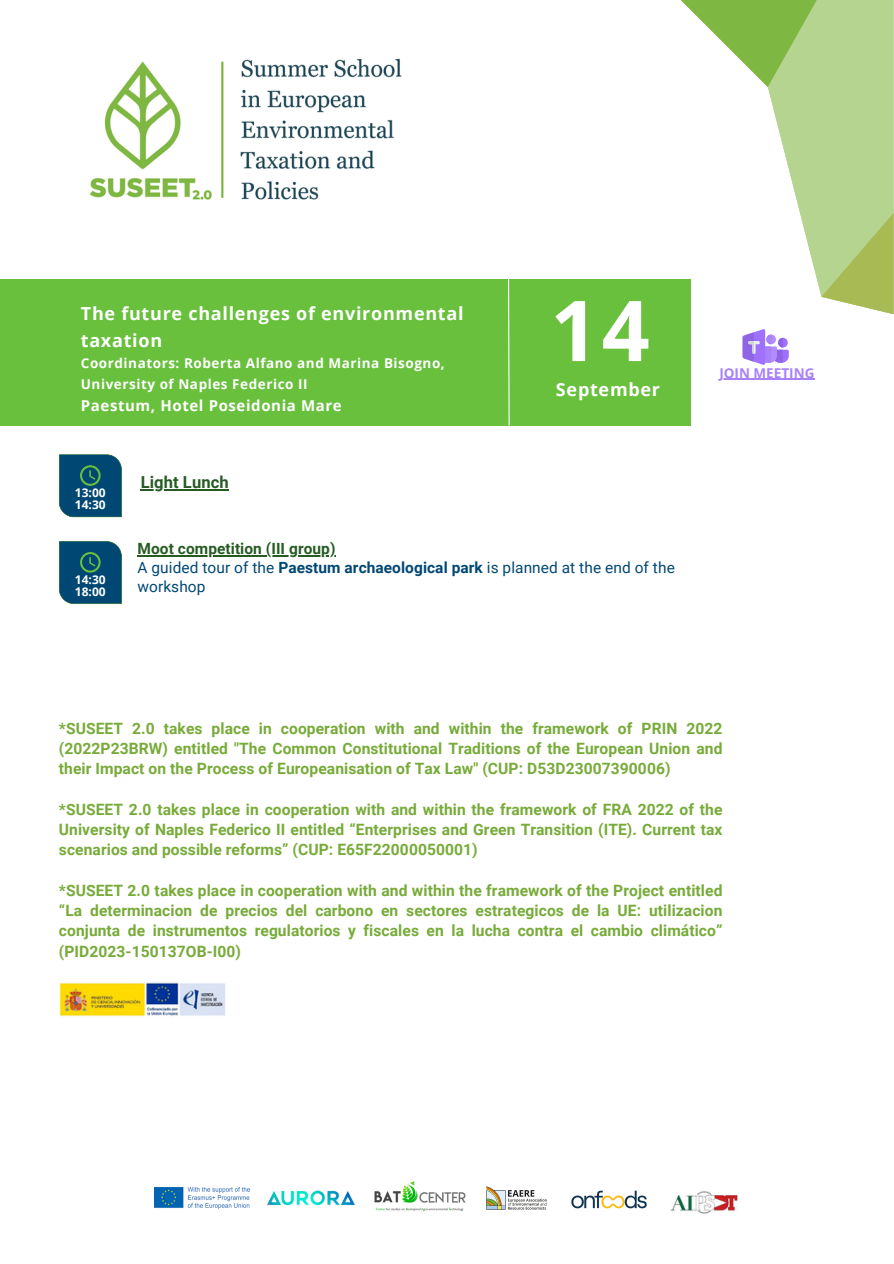
<style>
.page{position:relative;width:894px;height:1264px;background:#fff}
.page>*{position:absolute;margin:0;border:0;box-sizing:border-box;transform-origin:0 0}
.t1{font:700 84px "Open Sans";color:#fff}
.t2{font:700 18px/27px "Open Sans";letter-spacing:.04em;color:#fff}
.t3{font:700 16.5px "Roboto";letter-spacing:.005em;color:#265c23}
.t4{font:700 15.6px/20.2px "Roboto";letter-spacing:.005em;color:#77ab39;text-align:justify}
.t5{font:15.45px/19.2px "Roboto";letter-spacing:.005em;color:#004774}
.t6{font:700 15px "Open Sans";letter-spacing:.04em;color:#fff}
.t7{font:700 13.5px/20.2px "Open Sans";letter-spacing:.04em;color:#fff}
.t8{font:700 13.5px "Open Sans";color:#a981fa}
.t9{font:700 12px "Open Sans";color:#fff}
.s1{font-weight:700;color:#265c23}
.s2{font-weight:700}
</style>
<div class="page">
<svg style="left:680px;top:0;width:213px;height:314px"></svg>
<img style="left:89px;top:58px;width:313px;height:142px">
<div style="left:0;top:279px;width:690px;height:146px;background:#69c03d"></div>
<svg style="left:507px;top:279px;width:3px;height:147px"></svg>
<svg style="left:59px;top:454px;width:63px;height:63px;background:#0d5274"></svg>
<svg style="left:59px;top:541px;width:63px;height:63px;background:#0c5273"></svg>
<svg style="left:742px;top:329px;width:46px;height:36px"></svg>
<img style="left:155px;top:1187px;width:94px;height:21px">
<img style="left:267px;top:1190px;width:88px;height:16px">
<img style="left:374px;top:1181px;width:92px;height:30px">
<img style="left:670px;top:1191px;width:68px;height:22px">
<img style="left:486px;top:1186px;width:61px;height:24px">
<img style="left:571px;top:1190px;width:76px;height:19px">
<img style="left:59px;top:982px;width:166px;height:35px">
<hr style="left:141px;top:489px;width:88px;height:2px;background:#265c23">
<hr style="left:137px;top:555px;width:198px;height:1px;background:#265c23">
<hr style="left:719px;top:378px;width:95px;height:2px;background:#a981fa">
<p class="t2" style="left:81px;top:299px;width:384px">The future challenges of environmental taxation</p>
<p class="t7" style="left:81px;top:353px;width:365px">Coordinators: Roberta Alfano and Marina Bisogno,<br>University of Naples Federico II</p>
<p class="t6" style="left:81px;top:395px;width:262px">Paestum, Hotel Poseidonia Mare</p>
<p class="t9" style="left:75px;top:484px;width:32px">13:00</p>
<h5 class="t9" style="left:75px;top:496px;width:32px">14:30</h5>
<p class="t3" style="left:141px;top:473px;width:89px">Light Lunch</p>
<p class="t1" style="left:550px;top:271px;width:101px">14</p>
<h1 class="t2" style="left:556px;top:375px;width:106px">September</h1>
<p class="t9" style="left:75px;top:571px;width:32px">14:30</p>
<h3 class="t9" style="left:75px;top:583px;width:32px">18:00</h3>
<p class="t5" style="left:137px;top:539px;width:538px"><span class="s1">Moot competition (III group)<br></span>A guided tour of the <span class="s2">Paestum archaeological park</span> is planned at the end of the workshop</p>
<p class="t8" style="left:719px;top:363px;width:96px">JOIN MEETING</p>
<h2 class="t4" style="left:59px;top:718px;width:664px">*SUSEET 2.0 takes place in cooperation with and within the framework of PRIN 2022 (2022P23BRW) entitled "The Common Constitutional Traditions of the European Union and their Impact on the Process of Europeanisation of Tax Law" (CUP: D53D23007390006)</h2>
<h2 class="t4" style="left:59px;top:799px;width:664px">*SUSEET 2.0 takes place in cooperation with and within the framework of FRA 2022 of the University of Naples Federico II entitled “Enterprises and Green Transition (ITE). Current tax scenarios and possible reforms” (CUP: E65F22000050001)</h2>
<h2 class="t4" style="left:59px;top:880px;width:664px">*SUSEET 2.0 takes place in cooperation with and within the framework of the Project entitled “La determinacion de precios del carbono en sectores estrategicos de la UE: utilizacion conjunta de instrumentos regulatorios y fiscales en la lucha contra el cambio climático” (PID2023-150137OB-I00)</h2>
</div>
